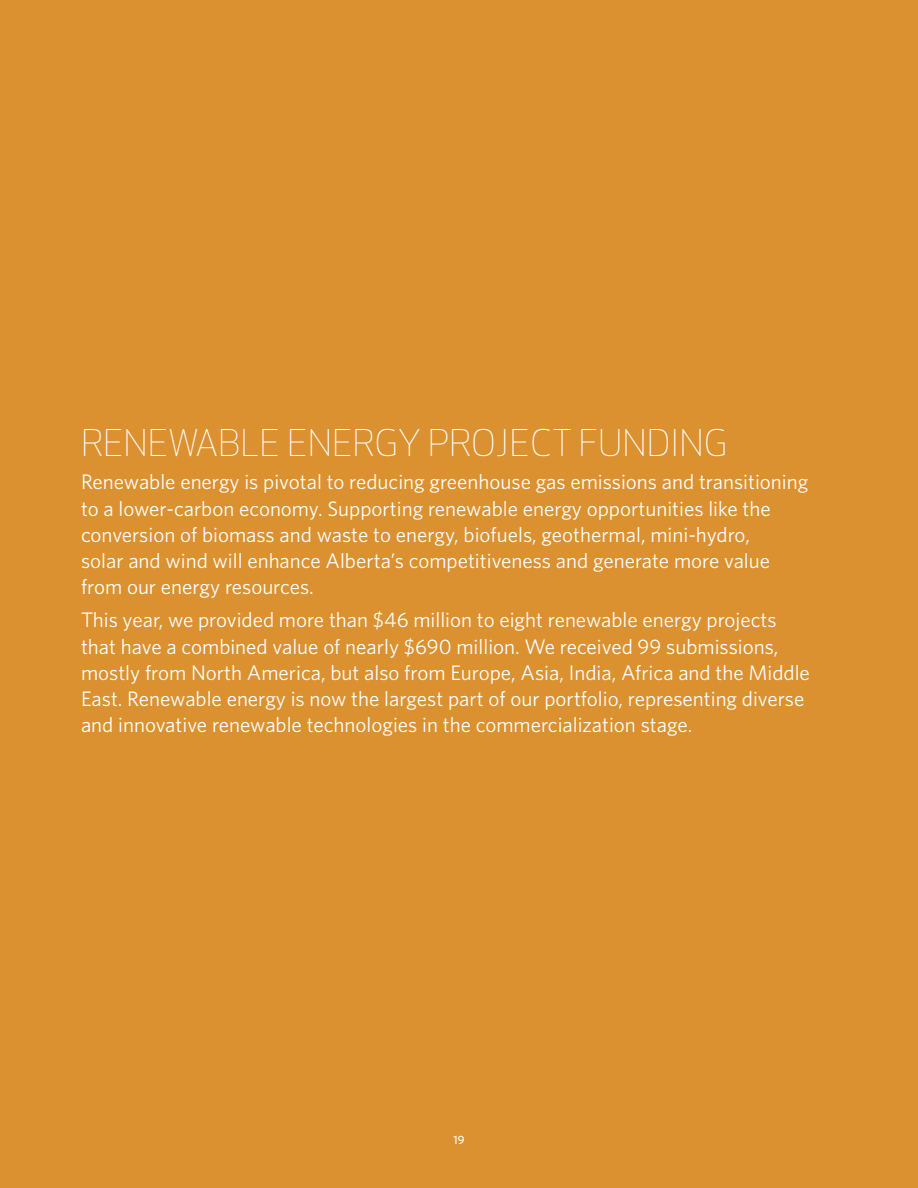
<style>
.page{position:relative;width:918px;height:1188px;background:#db9130}
.page>*{position:absolute;margin:0;border:0;box-sizing:border-box;transform-origin:0 0}
.t1{font:36px "Apex Sans Light C";color:#fff}
.t2{font:21px/26.2px "Whitney";color:#fff}
.t3{font:500 12px "Whitney";color:#fff}
</style>
<div class="page">
<h1 class="t1" style="left:81px;top:420px;width:648px">RENEWABLE ENERGY PROJECT FUNDING</h1>
<p class="t2" style="left:81px;top:469px;width:729px">Renewable energy is pivotal to reducing greenhouse gas emissions and transitioning to a lower-carbon economy. Supporting renewable energy opportunities like the conversion of biomass and waste to energy, biofuels, geothermal, mini-hydro,<br>solar and wind will enhance Alberta’s competitiveness and generate more value from our energy resources.</p>
<p class="t2" style="left:81px;top:607px;width:730px">This year, we provided more than $46 million to eight renewable energy projects that have a combined value of nearly $690 million. We received 99 submissions, mostly from North America, but also from Europe, Asia, India, Africa and the Middle East. Renewable energy is now the largest part of our portfolio, representing diverse and innovative renewable technologies in the commercialization stage.</p>
<p class="t3" style="left:453px;top:1132px;width:13px">19</p>
</div>
